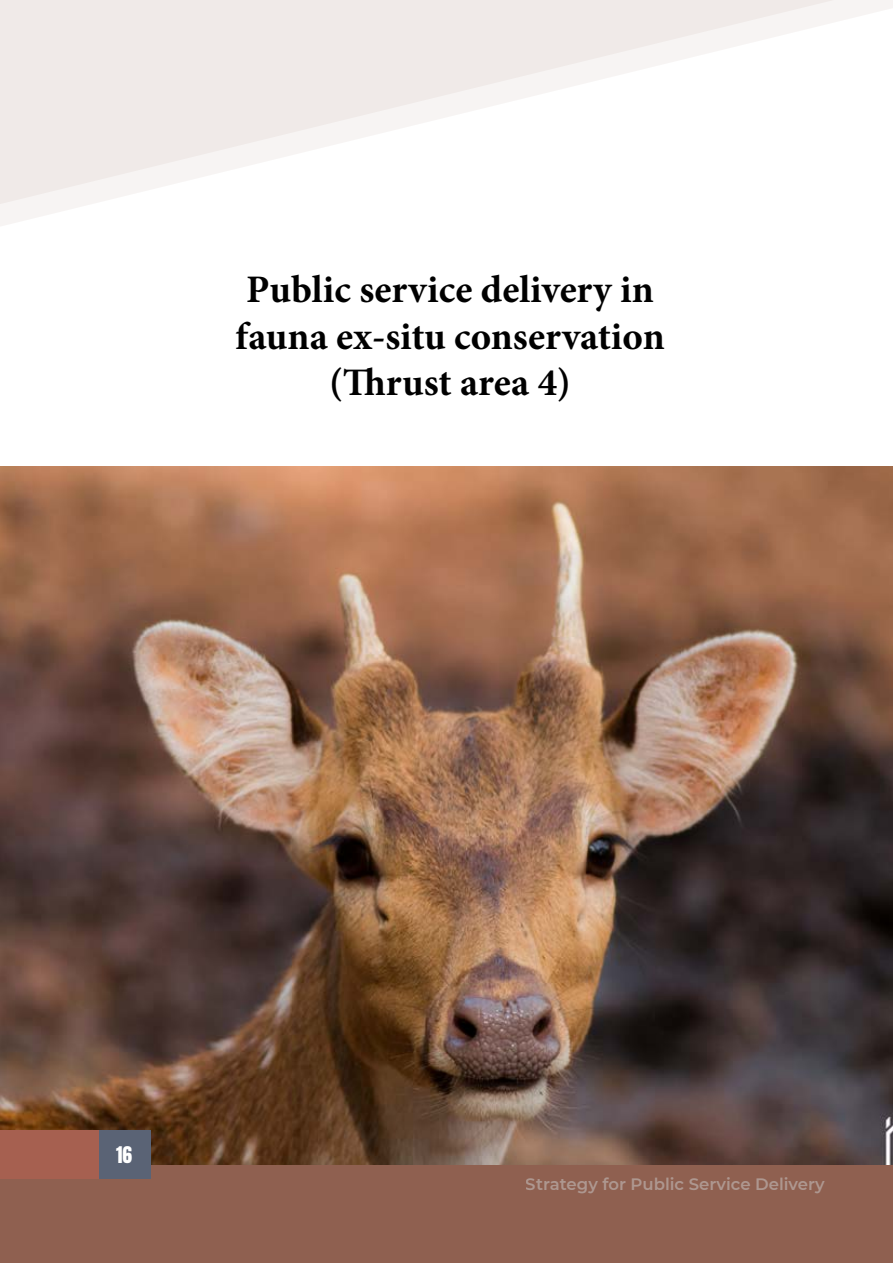
<style>
.page{position:relative;width:893px;height:1263px;background:#fff}
.page>*{position:absolute;margin:0;border:0;box-sizing:border-box;transform-origin:0 0}
.t1{font:700 39px/46.8px "Minion Pro";color:#000;text-align:center}
.t2{font:19.5px "Anton";color:#fff}
.t3{font:600 16.5px "Montserrat";color:#cdcfd0}
</style>
<div class="page">
<img style="left:0;top:466px;width:893px;height:700px">
<div style="left:0;top:1166px;width:893px;height:97px;background:#8f6050"></div>
<svg style="left:0;top:0;width:893px;height:226px"></svg>
<div style="left:0;top:1130px;width:151px;height:49px;background:#5a6375"></div>
<div style="left:0;top:1130px;width:98px;height:49px;background:#a66050"></div>
<p class="t1" style="left:235px;top:265px;width:431px">Public service delivery in fauna ex-situ conservation (Thrust area 4)</p>
<p class="t2" style="left:116px;top:1144px;width:18px">16</p>
<p class="t3" style="left:526px;top:1173px;width:301px">Strategy for Public Service Delivery</p>
</div>
